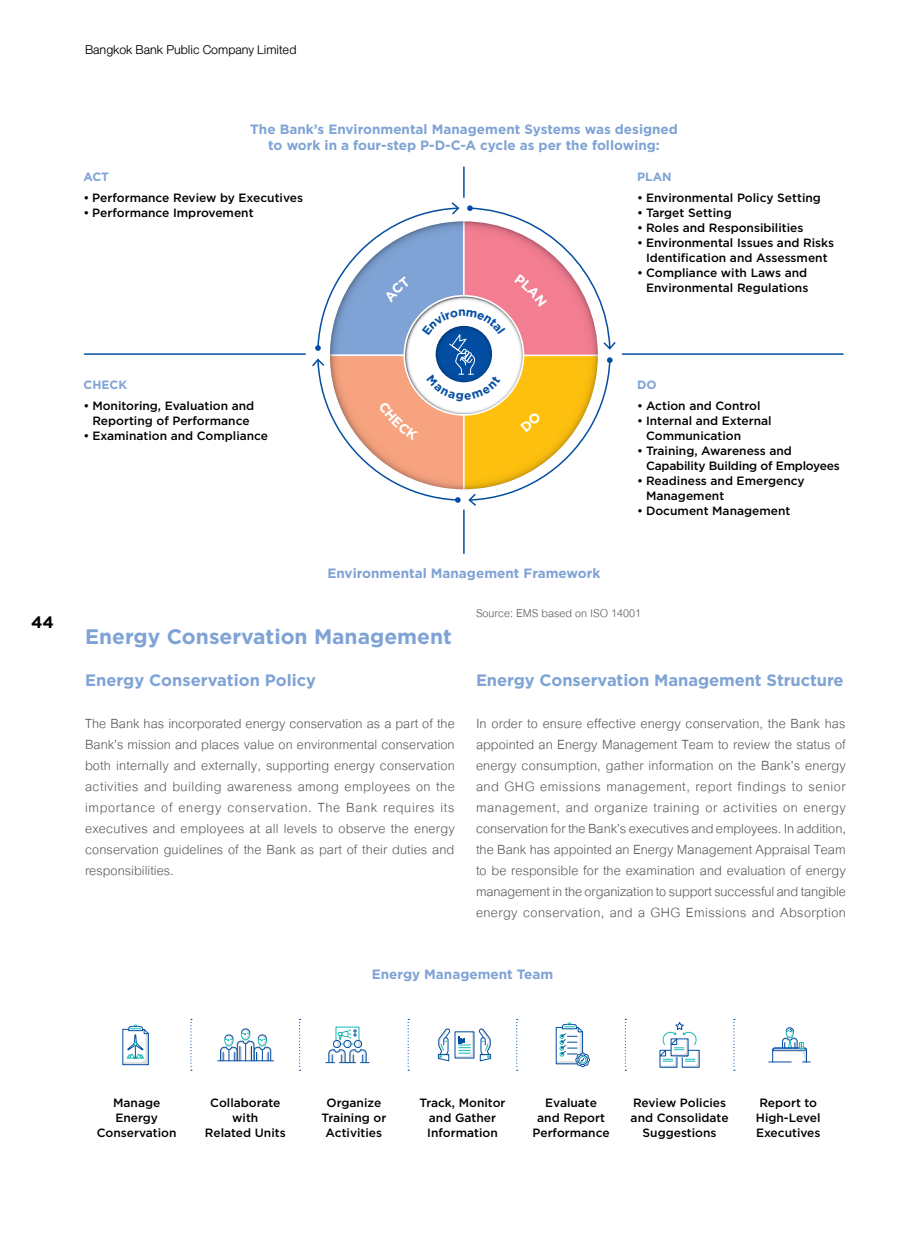
<style>
.page{position:relative;width:918px;height:1242px;background:#fff}
.page>*{position:absolute;margin:0;border:0;box-sizing:border-box;transform-origin:0 0}
.Heading_2{font:700 21px "Gotham";color:#7fa3d5}
.t1{font:19.5px/21px "Cordia New";letter-spacing:.005em;color:#58595b;text-align:justify}
.t2{font:18px "DB Helvethaica X 45 Li";color:#000}
.Heading{font:700 16.5px "Gotham";letter-spacing:-.005em;color:#7fa3d5}
.Table_Note{font:16.5px "Cordia New";color:#58595b}
.t3{font:700 16.5px "Gotham";color:#000}
.t4{font:700 13.5px/16.5px "Gotham";color:#7fa3d5;text-align:center}
.t5{font:500 12px/15px "Gotham";color:#000;text-align:center}
.t6{font:700 12px "Gotham";color:#7fa3d5}
</style>
<div class="page">
<svg style="left:122px;top:1024px;width:27px;height:41px"></svg>
<svg style="left:438px;top:1028px;width:53px;height:34px"></svg>
<svg style="left:555px;top:1022px;width:35px;height:45px"></svg>
<svg style="left:659px;top:1022px;width:41px;height:46px"></svg>
<svg style="left:769px;top:1027px;width:41px;height:36px"></svg>
<svg style="left:220px;top:1028px;width:51px;height:34px"></svg>
<hr style="left:218px;top:1060px;width:56px;height:1px;background:#034ea2">
<svg style="left:326px;top:1029px;width:43px;height:34px"></svg>
<svg style="left:190px;top:1019px;width:2px;height:52px"></svg>
<svg style="left:299px;top:1019px;width:2px;height:52px"></svg>
<svg style="left:408px;top:1019px;width:1px;height:52px"></svg>
<svg style="left:516px;top:1019px;width:2px;height:52px"></svg>
<svg style="left:625px;top:1019px;width:1px;height:52px"></svg>
<svg style="left:733px;top:1019px;width:2px;height:52px"></svg>
<hr style="left:85px;top:353px;width:220px;height:2px;background:#034ea2">
<hr style="left:622px;top:353px;width:221px;height:2px;background:#034ea2">
<hr style="left:463px;top:510px;width:2px;height:43px;background:#034ea2">
<hr style="left:463px;top:167px;width:2px;height:30px;background:#034ea2">
<svg style="left:312px;top:202px;width:304px;height:304px"></svg>
<p class="t2" style="left:85px;top:40px;width:213px">Bangkok Bank Public Company Limited</p>
<p class="t4" style="left:250px;top:121px;width:429px">The Bank’s Environmental Management Systems was designed to work in a four-step P-D-C-A cycle as per the following:</p>
<p class="t6" style="left:84px;top:170px;width:27px">ACT</p>
<p class="t5" style="left:84px;top:190px;width:221px">• Performance Review by Executives</p>
<p class="t5" style="left:84px;top:205px;width:172px">• Performance Improvement</p>
<p class="t6" style="left:637px;top:170px;width:36px">PLAN</p>
<p class="t5" style="left:637px;top:190px;width:185px">• Environmental Policy Setting</p>
<p class="t5" style="left:637px;top:205px;width:96px">• Target Setting</p>
<p class="t5" style="left:637px;top:220px;width:168px">• Roles and Responsibilities</p>
<p class="t5" style="left:637px;top:235px;width:198px">• Environmental Issues and Risks<br>Identification and Assessment</p>
<p class="t5" style="left:637px;top:265px;width:173px;text-align:right">• Compliance with Laws and<br>Environmental Regulations</p>
<p class="t3" style="left:31px;top:613px;width:24px">44</p>
<p class="t6" style="left:84px;top:378px;width:45px">CHECK</p>
<p class="t5" style="left:84px;top:398px;width:172px">• Monitoring, Evaluation and<br>Reporting of Performance</p>
<p class="t5" style="left:84px;top:428px;width:186px">• Examination and Compliance</p>
<p class="t6" style="left:637px;top:378px;width:21px">DO</p>
<p class="t5" style="left:637px;top:398px;width:125px">• Action and Control</p>
<p class="t5" style="left:646px;top:413px;width:127px;text-align:left;text-indent:-9px">• Internal and External<br>Communication</p>
<p class="t5" style="left:646px;top:443px;width:195px;text-align:left;text-indent:-9px">• Training, Awareness and<br>Capability Building of Employees</p>
<p class="t5" style="left:646px;top:473px;width:160px;text-align:left;text-indent:-9px">• Readiness and Emergency<br>Management</p>
<p class="t5" style="left:637px;top:503px;width:155px">• Document Management</p>
<p class="t4" style="left:327px;top:565px;width:274px">Environmental Management Framework</p>
<p class="Table_Note" style="left:476px;top:602px;width:167px">Source: EMS based on ISO 14001</p>
<h2 class="Heading_2" style="left:85px;top:624px;width:368px">Energy Conservation Management</h2>
<p class="Heading" style="left:85px;top:671px;width:233px">Energy Conservation Policy</p>
<p class="t1" style="left:85px;top:712px;width:371px">The Bank has incorporated energy conservation as a part of the Bank’s mission and places value on environmental conservation both internally and externally, supporting energy conservation activities and building awareness among employees on the importance of energy conservation. The Bank requires its executives and employees at all levels to observe the energy conservation guidelines of the Bank as part of their duties and responsibilities.</p>
<p class="Heading" style="left:476px;top:671px;width:369px">Energy Conservation Management Structure</p>
<p class="t1" style="left:476px;top:712px;width:372px">In order to ensure effective energy conservation, the Bank has appointed an Energy Management Team to review the status of energy consumption, gather information on the Bank’s energy and GHG emissions management, report findings to senior management, and organize training or activities on energy conservation for the Bank’s executives and employees. In addition, the Bank has appointed an Energy Management Appraisal Team to be responsible for the examination and evaluation of energy management in the organization to support successful and tangible energy conservation, and a GHG Emissions and Absorption</p>
<p class="t4" style="left:372px;top:966px;width:183px">Energy Management Team</p>
<p class="t5" style="left:97px;top:1095px;width:81px">Manage<br>Energy<br>Conservation</p>
<p class="t5" style="left:205px;top:1095px;width:82px">Collaborate with<br>Related Units</p>
<p class="t5" style="left:322px;top:1095px;width:66px">Organize<br>Training or<br>Activities</p>
<p class="t5" style="left:420px;top:1095px;width:88px">Track, Monitor and Gather<br>Information</p>
<p class="t5" style="left:532px;top:1095px;width:79px">Evaluate<br>and Report<br>Performance</p>
<p class="t5" style="left:631px;top:1095px;width:99px">Review Policies and Consolidate<br>Suggestions</p>
<p class="t5" style="left:756px;top:1095px;width:66px;text-align:left">Report to<br>High-Level<br>Executives</p>
</div>
